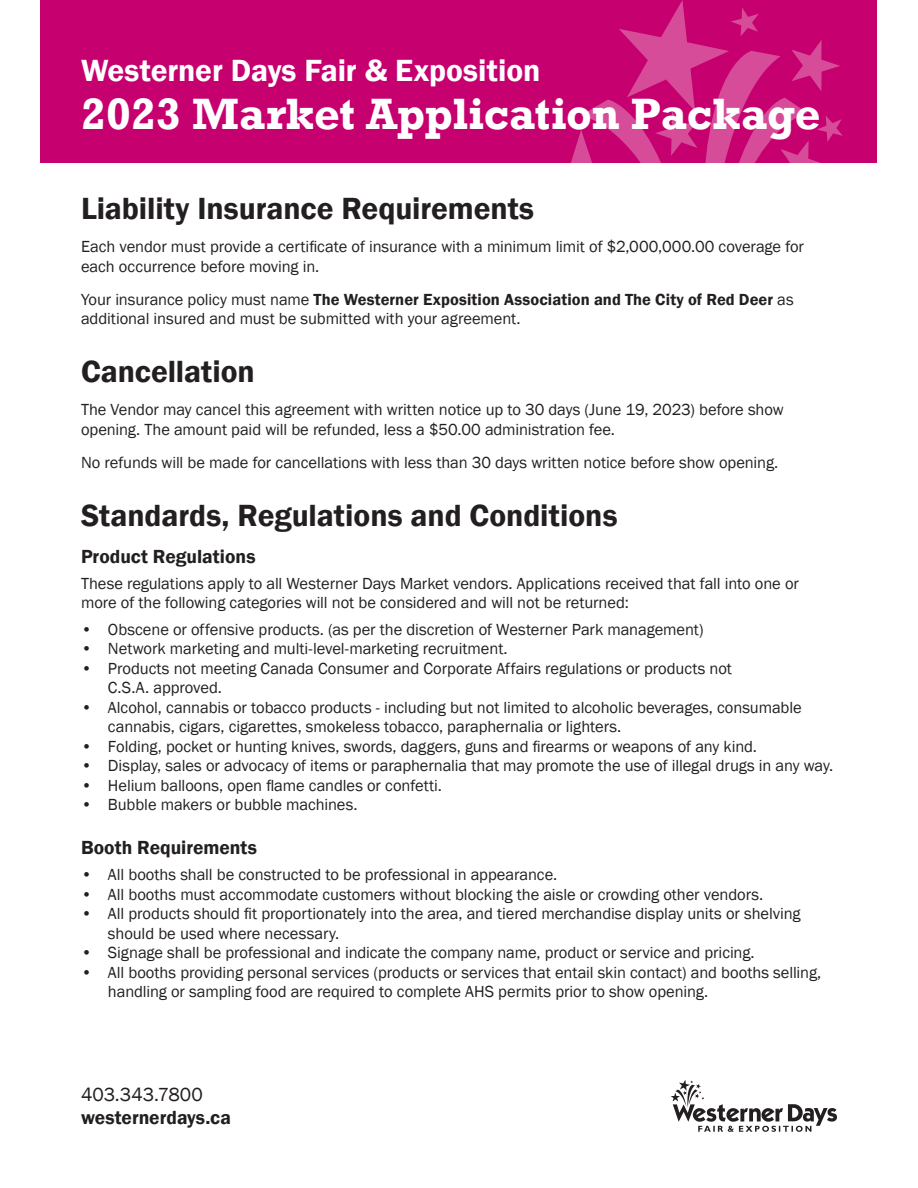
<style>
.page{position:relative;width:918px;height:1188px;background:#fff}
.page>*{position:absolute;margin:0;border:0;box-sizing:border-box;transform-origin:0 0}
.t1{font:700 45px "Rockwell";letter-spacing:-.005em;color:#fff}
.t2{font:600 31.5px "Franklin Gothic";letter-spacing:-.005em;color:#231f20}
.t3{font:600 31.5px "Franklin Gothic";color:#fff}
.t4{font:600 19.5px "Franklin Gothic";color:#231f20}
.t5{font:19.5px "Franklin Gothic";color:#231f20}
.t6{font:16.5px/19.5px "Franklin Gothic";letter-spacing:-.005em;color:#231f20}
.s1{font-weight:600}
</style>
<div class="page">
<div style="left:40px;top:0;width:838px;height:163px;background:#c6006f"></div>
<svg style="left:571px;top:0;width:272px;height:163px"></svg>
<svg style="left:671px;top:1080px;width:166px;height:52px"></svg>
<h2 class="t3" style="left:81px;top:51px;width:461px">Westerner Days Fair &amp; Exposition</h2>
<h1 class="t1" style="left:81px;top:86px;width:741px">2023 Market Application Package</h1>
<h2 class="t2" style="left:81px;top:189px;width:455px">Liability Insurance Requirements</h2>
<p class="t6" style="left:81px;top:237px;width:725px">Each vendor must provide a certificate of insurance with a minimum limit of $2,000,000.00 coverage for each occurrence before moving in.</p>
<p class="t6" style="left:81px;top:290px;width:714px">Your insurance policy must name <span class="s1">The Westerner Exposition Association and The City of Red Deer</span> as additional insured and must be submitted with your agreement.</p>
<h2 class="t2" style="left:81px;top:352px;width:175px">Cancellation</h2>
<p class="t6" style="left:81px;top:400px;width:704px">The Vendor may cancel this agreement with written notice up to 30 days (June 19, 2023) before show opening. The amount paid will be refunded, less a $50.00 administration fee.</p>
<p class="t6" style="left:81px;top:453px;width:699px">No refunds will be made for cancellations with less than 30 days written notice before show opening.</p>
<h2 class="t2" style="left:81px;top:496px;width:538px">Standards, Regulations and Conditions</h2>
<p class="t4" style="left:81px;top:544px;width:176px">Product Regulations</p>
<p class="t6" style="left:81px;top:574px;width:719px">These regulations apply to all Westerner Days Market vendors. Applications received that fall into one or more of the following categories will not be considered and will not be returned:</p>
<p class="t6" style="left:81px;top:620px;width:624px">• Obscene or offensive products. (as per the discretion of Westerner Park management)</p>
<p class="t6" style="left:81px;top:639px;width:428px">• Network marketing and multi-level-marketing recruitment.</p>
<p class="t6" style="left:108px;top:659px;width:626px;text-indent:-27px">• Products not meeting Canada Consumer and Corporate Affairs regulations or products not<br>C.S.A. approved.</p>
<p class="t6" style="left:108px;top:698px;width:695px;text-indent:-27px">• Alcohol, cannabis or tobacco products - including but not limited to alcoholic beverages, consumable cannabis, cigars, cigarettes, smokeless tobacco, paraphernalia or lighters.</p>
<p class="t6" style="left:81px;top:737px;width:678px">• Folding, pocket or hunting knives, swords, daggers, guns and firearms or weapons of any kind.</p>
<p class="t6" style="left:81px;top:756px;width:754px">• Display, sales or advocacy of items or paraphernalia that may promote the use of illegal drugs in any way.</p>
<p class="t6" style="left:81px;top:776px;width:363px">• Helium balloons, open flame candles or confetti.</p>
<p class="t6" style="left:81px;top:795px;width:278px">• Bubble makers or bubble machines.</p>
<p class="t4" style="left:81px;top:835px;width:178px">Booth Requirements</p>
<p class="t6" style="left:81px;top:865px;width:478px">• All booths shall be constructed to be professional in appearance.</p>
<p class="t6" style="left:81px;top:885px;width:684px">• All booths must accommodate customers without blocking the aisle or crowding other vendors.</p>
<p class="t6" style="left:108px;top:904px;width:694px;text-indent:-27px">• All products should fit proportionately into the area, and tiered merchandise display units or shelving should be used where necessary.</p>
<p class="t6" style="left:81px;top:943px;width:675px">• Signage shall be professional and indicate the company name, product or service and pricing.</p>
<p class="t6" style="left:108px;top:963px;width:715px;text-indent:-27px">• All booths providing personal services (products or services that entail skin contact) and booths selling, handling or sampling food are required to complete AHS permits prior to show opening.</p>
<p class="t5" style="left:81px;top:1082px;width:123px">403.343.7800</p>
<p class="t4" style="left:81px;top:1106px;width:151px">westernerdays.ca</p>
</div>
